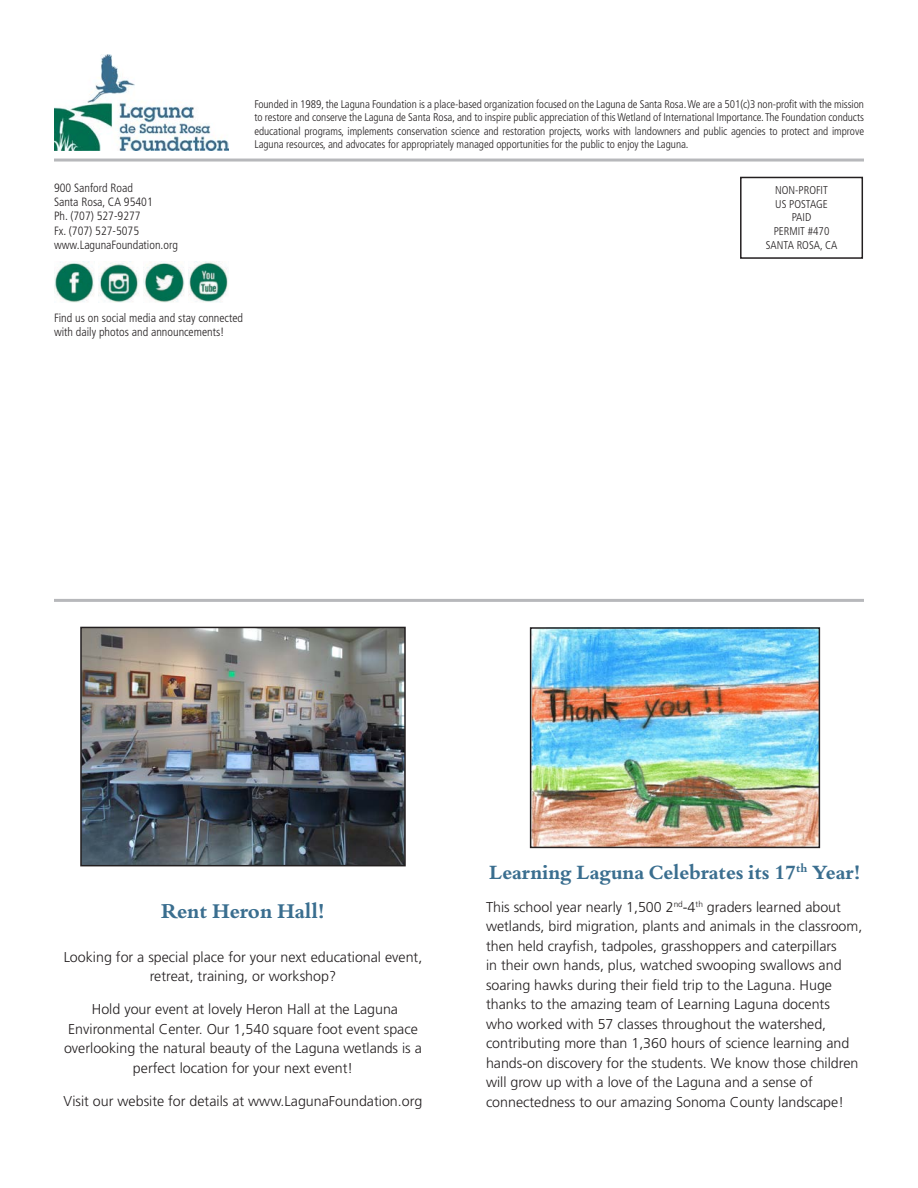
<style>
.page{position:relative;width:918px;height:1188px;background:#fff}
.page>*{position:absolute;margin:0;border:0;box-sizing:border-box;transform-origin:0 0}
.t1{font:700 22.5px "Bembo Book MT Std";color:#3a6e8f}
.t2{font:700 21.75px "Bembo Book MT Std";color:#3a6e8f}
.t3{font:300 14.25px/19.5px "Frutiger LT Std";color:#231f20;text-align:center}
.t4{font:300 condensed 12px/14.4px "Frutiger LT Std";color:#231f20}
.t5{font:300 condensed 11.25px "Frutiger LT Std";color:#231f20}
.t6{font:300 condensed 11.1px/13.4px "Frutiger LT Std";letter-spacing:-.005em;color:#231f20;text-align:justify}
</style>
<div class="page">
<hr style="left:54px;top:599px;width:810px;height:3px;background:#b7b8bb">
<img style="left:83px;top:630px;width:320px;height:233px">
<div style="left:80px;top:627px;width:326px;height:239px;border:2px solid #231f20"></div>
<div style="left:740px;top:177px;width:123px;height:82px;border:2px solid #231f20"></div>
<hr style="left:54px;top:159px;width:810px;height:3px;background:#b7b8bb">
<img style="left:54px;top:54px;width:174px;height:97px">
<img style="left:54px;top:262px;width:40px;height:40px">
<img style="left:144px;top:262px;width:40px;height:40px">
<img style="left:99px;top:263px;width:40px;height:39px">
<img style="left:188px;top:262px;width:40px;height:40px">
<img style="left:533px;top:630px;width:284px;height:215px">
<div style="left:530px;top:627px;width:290px;height:221px;border:2px solid #231f20"></div>
<p class="t4" style="left:54px;top:181px;width:81px">900 Sanford Road</p>
<p class="t4" style="left:54px;top:195px;width:100px">Santa Rosa, CA 95401</p>
<p class="t4" style="left:54px;top:209px;width:88px">Ph. (707) 527-9277<br>Fx. (707) 527-5075</p>
<p class="t4" style="left:54px;top:238px;width:125px">www.LagunaFoundation.org</p>
<p class="t6" style="left:254px;top:98px;width:611px">Founded in 1989, the Laguna Foundation is a place-based organization focused on the Laguna de Santa Rosa. We are a 501(c)3 non-profit with the mission to restore and conserve the Laguna de Santa Rosa, and to inspire public appreciation of this Wetland of International Importance. The Foundation conducts educational programs, implements conservation science and restoration projects, works with landowners and public agencies to protect and improve Laguna resources, and advocates for appropriately managed opportunities for the public to enjoy the Laguna.</p>
<p class="t5" style="left:775px;top:184px;width:54px">NON-PROFIT</p>
<p class="t5" style="left:775px;top:197px;width:54px">US POSTAGE</p>
<p class="t5" style="left:792px;top:211px;width:21px">PAID</p>
<p class="t5" style="left:774px;top:224px;width:57px">PERMIT #470</p>
<p class="t5" style="left:766px;top:239px;width:73px">SANTA ROSA, CA</p>
<p class="t4" style="left:54px;top:311px;width:191px">Find us on social media and stay connected with daily photos and announcements!</p>
<p class="t1" style="left:161px;top:896px;width:165px">Rent Heron Hall!</p>
<p class="t3" style="left:64px;top:947px;width:360px">Looking for a special place for your next educational event, retreat, training, or workshop?</p>
<p class="t3" style="left:64px;top:1000px;width:359px">Hold your event at lovely Heron Hall at the Laguna Environmental Center. Our 1,540 square foot event space overlooking the natural beauty of the Laguna wetlands is a perfect location for your next event!</p>
<p class="t3" style="left:64px;top:1091px;width:360px">Visit our website for details at www.LagunaFoundation.org</p>
<p class="t2" style="left:489px;top:858px;width:373px">Learning Laguna Celebrates its 17<sup>th</sup> Year!</p>
<p class="t3" style="left:486px;top:898px;width:378px;text-align:left">This school year nearly 1,500 2<sup>nd</sup>-4<sup>th</sup> graders learned about wetlands, bird migration, plants and animals in the classroom, then held crayfish, tadpoles, grasshoppers and caterpillars<br>in their own hands, plus, watched swooping swallows and soaring hawks during their field trip to the Laguna. Huge thanks to the amazing team of Learning Laguna docents<br>who worked with 57 classes throughout the watershed, contributing more than 1,360 hours of science learning and hands-on discovery for the students. We know those children will grow up with a love of the Laguna and a sense of connectedness to our amazing Sonoma County landscape!</p>
</div>
